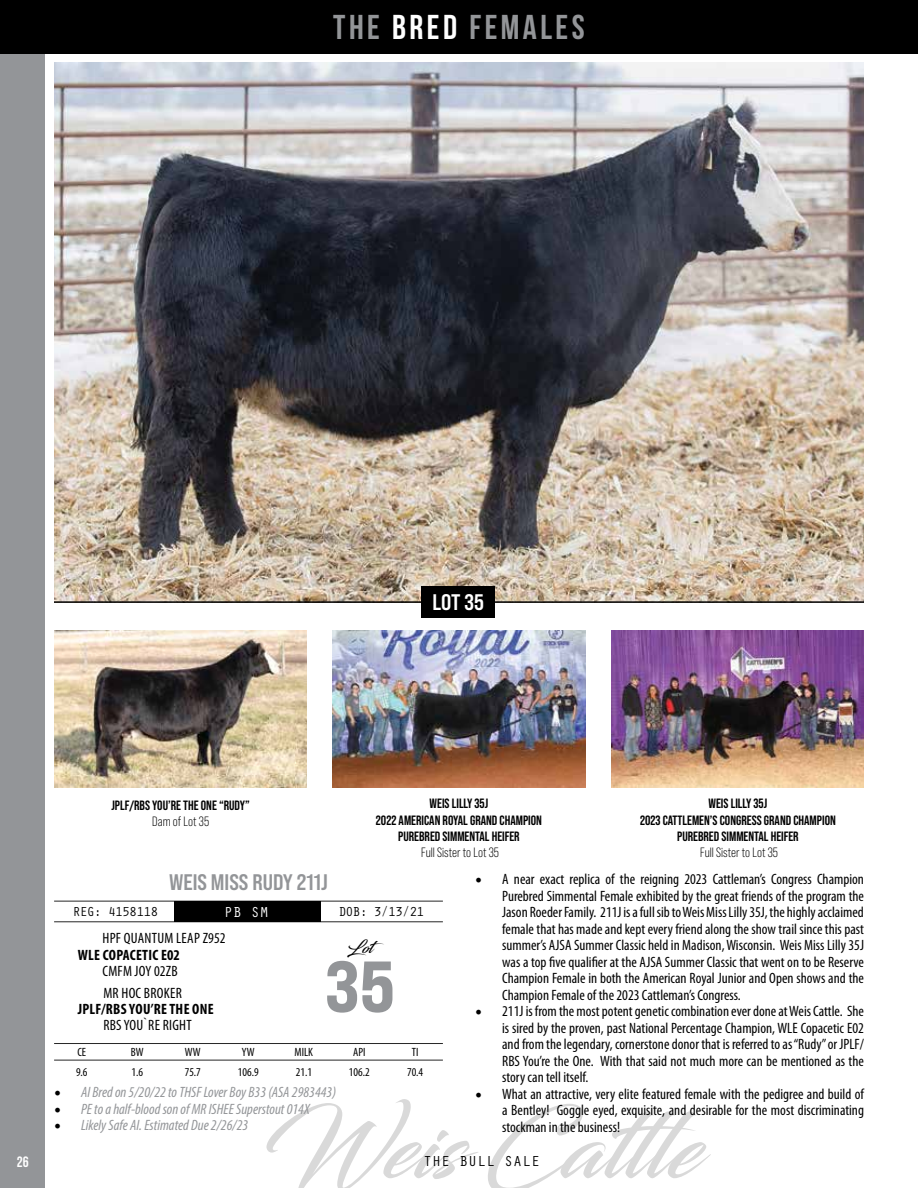
<style>
.page{position:relative;width:918px;height:1188px;background:#fff}
.page>*{position:absolute;margin:0;border:0;box-sizing:border-box;transform-origin:0 0}
.t1{font:90px "Blacksword";color:#000}
.t2{font:72px "Bebas Neue Pro Exp Eb";color:#939598}
.t3{font:34.5px "Bebas Neue";letter-spacing:.1em;color:#939598}
.t4{font:22.5px "Bebas Neue Pro Sm E Bd";color:#939598}
.t5{font:22.5px "Bebas Neue Pro Sm E Bd";color:#fff}
.t6{font:16.5px "Blacksword";color:#000}
.t7{font:condensed 15px/16.5px "Myriad Pro";color:#000;text-align:justify}
.t8{font:italic condensed 15px "Myriad Pro";color:#939598}
.t9{font:condensed 15px/32.1px "Myriad Pro";letter-spacing:.02em;color:#000}
.t10{font:700 condensed 15px "Myriad Pro";letter-spacing:.02em;color:#000}
.t11{font:15px "Orator Std";color:#000}
.t12{font:15px "Orator Std";color:#fff}
.t13{font:15px "Bebas Neue";color:#fff}
.t14{font:700 13.5px/16.2px "Bebas Neue Pro";color:#000;text-align:center}
.t15{font:13.5px "Bebas Neue Pro";color:#000}
.t16{font:13.5px "Orator Std";letter-spacing:-.075em;color:#000}
.t17{font:condensed 12px "Myriad Pro";color:#000}
.s1{color:#fff}
.s2{font-family:"Minion Pro";font-stretch:normal;font-size:18px}
.s3{font-family:"Minion Pro";font-style:normal;font-stretch:normal;font-size:18px;color:#000}
</style>
<div class="page">
<div style="left:0;top:0;width:45px;height:1188px;background:#939598"></div>
<div style="left:0;top:0;width:918px;height:54px;background:#000"></div>
<div style="left:174px;top:901px;width:146px;height:20px;background:#000"></div>
<hr style="left:54px;top:901px;width:389px;height:1px;background:#000">
<hr style="left:54px;top:921px;width:389px;height:1px;background:#000">
<hr style="left:54px;top:1043px;width:389px;height:1px;background:#000">
<hr style="left:54px;top:1060px;width:389px;height:1px;background:#000">
<img style="left:54px;top:62px;width:810px;height:539px">
<hr style="left:54px;top:601px;width:810px;height:2px;background:#000">
<div style="left:421px;top:586px;width:74px;height:32px;background:#000"></div>
<img style="left:55px;top:631px;width:252px;height:156px">
<img style="left:333px;top:631px;width:252px;height:156px">
<img style="left:612px;top:631px;width:252px;height:156px">
<h3 class="t3" style="left:333px;top:9px;width:253px">THE <span class="s1">BRED</span> FEMALES</h3>
<p class="t14" style="left:111px;top:797px;width:140px">JPLF/RBS YOU’RE THE ONE “RUDY”</p>
<p class="t15" style="left:152px;top:814px;width:58px">Dam of Lot 35</p>
<h3 class="t5" style="left:432px;top:589px;width:53px">LOT 35</h3>
<p class="t14" style="left:376px;top:795px;width:168px">WEIS LILLY 35J<br>2022 AMERICAN ROYAL GRAND CHAMPION<br>PUREBRED SIMMENTAL HEIFER</p>
<p class="t15" style="left:421px;top:845px;width:79px">Full Sister to Lot 35</p>
<p class="t14" style="left:640px;top:795px;width:197px">WEIS LILLY 35J<br>2023 CATTLEMEN’S CONGRESS GRAND CHAMPION<br>PUREBRED SIMMENTAL HEIFER</p>
<p class="t15" style="left:700px;top:845px;width:79px">Full Sister to Lot 35</p>
<h3 class="t4" style="left:169px;top:868px;width:160px">WEIS MISS RUDY 211J</h3>
<p class="t7" style="left:502px;top:871px;width:363px;text-indent:-27px"><span class="s2">•</span> A near exact replica of the reigning 2023 Cattleman’s Congress Champion Purebred Simmental Female exhibited by the great friends of the program the Jason Roeder Family. 211J is a full sib to Weis Miss Lilly 35J, the highly acclaimed female that has made and kept every friend along the show trail since this past summer’s AJSA Summer Classic held in Madison, Wisconsin. Weis Miss Lilly 35J was a top five qualifier at the AJSA Summer Classic that went on to be Reserve Champion Female in both the American Royal Junior and Open shows and the Champion Female of the 2023 Cattleman’s Congress.</p>
<p class="t7" style="left:502px;top:1003px;width:363px;text-indent:-27px"><span class="s2">•</span> 211J is from the most potent genetic combination ever done at Weis Cattle. She is sired by the proven, past National Percentage Champion, WLE Copacetic E02 and from the legendary, cornerstone donor that is referred to as “Rudy” or JPLF/ RBS You’re the One. With that said not much more can be mentioned as the story can tell itself.</p>
<p class="t7" style="left:502px;top:1086px;width:363px;text-indent:-27px"><span class="s2">•</span> What an attractive, very elite featured female with the pedigree and build of a Bentley! Goggle eyed, exquisite, and desirable for the most discriminating stockman in the business!</p>
<p class="t16" style="left:73px;top:902px;width:88px">REG: 4158118</p>
<p class="t12" style="left:224px;top:901px;width:46px">PB SM</p>
<p class="t16" style="left:338px;top:902px;width:88px">DOB: 3/13/21</p>
<p class="t9" style="left:102px;top:922px;width:125px">HPF QUANTUM LEAP Z952<br>CMFM JOY 02ZB</p>
<p class="t10" style="left:78px;top:945px;width:104px">WLE COPACETIC E02</p>
<p class="t6" style="left:347px;top:937px;width:39px">Lot</p>
<h2 class="t2" style="left:325px;top:942px;width:71px">35</h2>
<p class="t9" style="left:103px;top:977px;width:80px">MR HOC BROKER</p>
<p class="t10" style="left:78px;top:1000px;width:138px">JPLF/RBS YOU’RE THE ONE</p>
<p class="t9" style="left:103px;top:1009px;width:90px">RBS YOU`RE RIGHT</p>
<p class="t17" style="left:77px;top:1044px;width:10px">CE</p>
<p class="t17" style="left:131px;top:1044px;width:14px">BW</p>
<p class="t17" style="left:185px;top:1044px;width:17px">WW</p>
<p class="t17" style="left:242px;top:1044px;width:14px">YW</p>
<p class="t17" style="left:295px;top:1044px;width:20px">MILK</p>
<p class="t17" style="left:353px;top:1044px;width:14px">API</p>
<p class="t17" style="left:412px;top:1044px;width:8px">TI</p>
<p class="t17" style="left:76px;top:1064px;width:13px">9.6</p>
<p class="t17" style="left:132px;top:1064px;width:13px">1.6</p>
<p class="t17" style="left:185px;top:1064px;width:18px">75.7</p>
<p class="t17" style="left:238px;top:1064px;width:22px">106.9</p>
<p class="t17" style="left:296px;top:1064px;width:18px">21.1</p>
<p class="t17" style="left:349px;top:1064px;width:22px">106.2</p>
<p class="t17" style="left:407px;top:1064px;width:18px">70.4</p>
<p class="t8" style="left:54px;top:1083px;width:284px"><span class="s3">•</span> AI Bred on 5/20/22 to THSF Lover Boy B33 (ASA 2983443)</p>
<p class="t8" style="left:54px;top:1100px;width:257px"><span class="s3">•</span> PE to a half-blood son of MR ISHEE Superstout 014X</p>
<p class="t8" style="left:54px;top:1116px;width:196px"><span class="s3">•</span> Likely Safe AI. Estimated Due 2/26/23</p>
<h1 class="t1" style="left:264px;top:1094px;width:438px">Weis Cattle</h1>
<p class="t13" style="left:17px;top:1153px;width:13px">26</p>
<p class="t11" style="left:423px;top:1150px;width:118px">THE BULL SALE</p>
</div>
